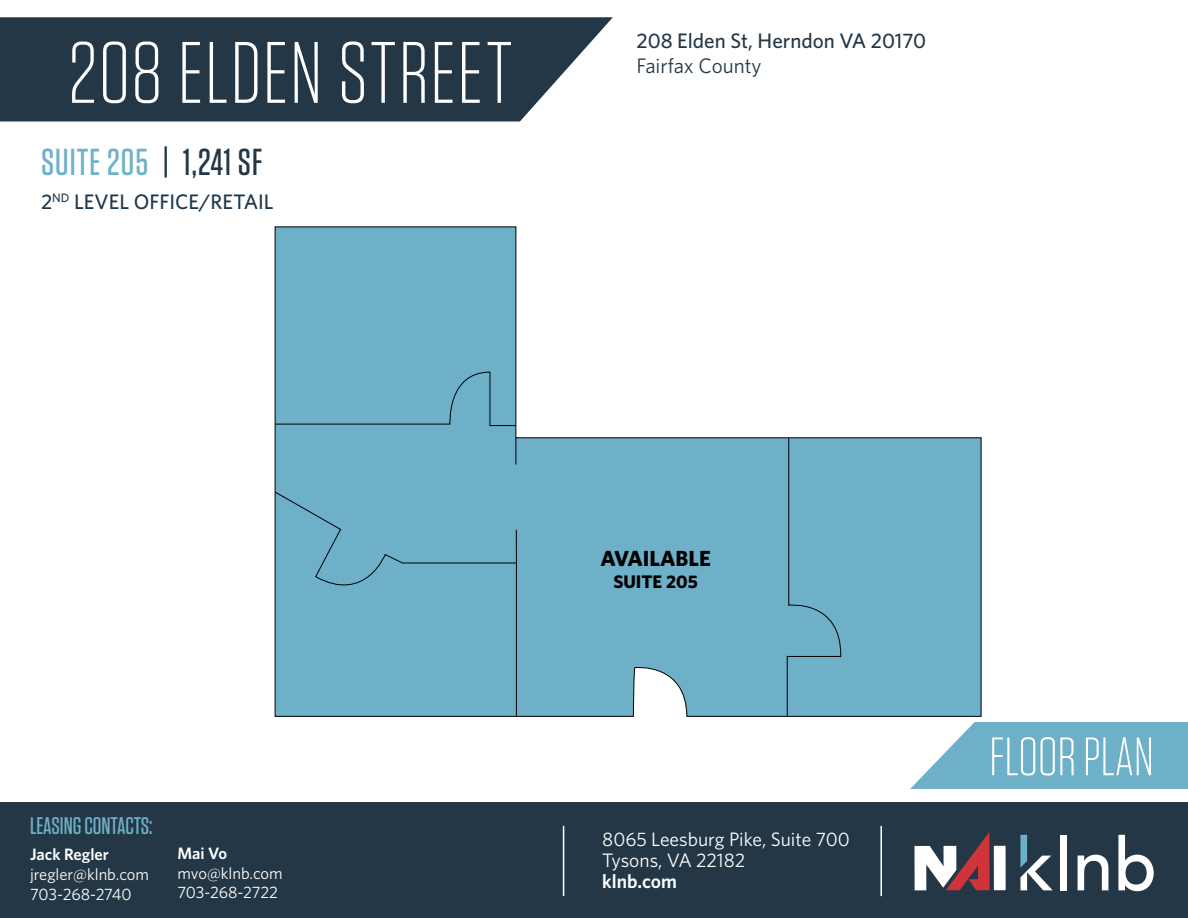
<style>
.page{position:relative;width:1188px;height:918px;background:#fff}
.page>*{position:absolute;margin:0;border:0;box-sizing:border-box;transform-origin:0 0}
.t1{font:300 87px "Tungsten";letter-spacing:.02em;color:#fff}
.t2{font:300 54px "Tungsten";color:#fff}
.t3{font:500 37.5px "Tungsten";letter-spacing:.03em;color:#233746}
.t4{font:500 24px "Tungsten";color:#6fb0c7}
.t5{font:700 21.9px "Whitney";color:#000}
.t6{font:500 21px "Whitney";color:#243746}
.t7{font:500 21px "Whitney";color:#1e384b}
.t8{font:21px "Whitney";color:#243746}
.t9{font:19.5px/21px "Whitney";color:#fff}
.t10{font:600 19.5px "Whitney";color:#fff}
.t11{font:700 18.3px "Whitney";color:#000}
.t12{font:16.5px/19.8px "Whitney";letter-spacing:-.005em;color:#fff}
.t13{font:600 16.5px "Whitney";color:#fff}
.s1{color:#6db0c8}
.s2{color:#70b2c9}
</style>
<div class="page">
<div style="left:0;top:802px;width:1188px;height:116px;background:#233746"></div>
<hr style="left:563px;top:826px;width:1px;height:70px;background:#fff">
<hr style="left:880px;top:826px;width:2px;height:70px;background:#fff">
<div style="left:994px;top:846px;width:12px;height:44px;background:#fff"></div>
<svg style="left:915px;top:832px;width:75px;height:58px"></svg>
<svg style="left:1020px;top:835px;width:33px;height:55px"></svg>
<div style="left:1060px;top:835px;width:6px;height:55px;background:#fff"></div>
<svg style="left:1078px;top:855px;width:30px;height:35px"></svg>
<svg style="left:1118px;top:835px;width:36px;height:56px"></svg>
<svg style="left:0;top:17px;width:613px;height:105px;background:#354755"></svg>
<svg style="left:274px;top:226px;width:708px;height:491px"></svg>
<hr style="left:516px;top:530px;width:1px;height:33px;background:#000">
<svg style="left:516px;top:438px;width:1px;height:27px"></svg>
<svg style="left:910px;top:722px;width:278px;height:67px;background:#7eb9ce"></svg>
<h1 class="t1" style="left:68px;top:28px;width:446px">208 ELDEN STREET</h1>
<h3 class="t3" style="left:41px;top:142px;width:223px"><span class="s1">S</span><span class="s2">UITE 205</span> | 1,241 SF</h3>
<p class="t7" style="left:41px;top:188px;width:234px">2<sup>ND</sup> LEVEL OFFICE/RETAIL</p>
<p class="t6" style="left:636px;top:27px;width:291px">208 Elden St, Herndon VA 20170</p>
<p class="t8" style="left:636px;top:52px;width:127px">Fairfax County</p>
<h3 class="t4" style="left:30px;top:813px;width:124px">LEASING CONTACTS:</h3>
<p class="t13" style="left:30px;top:843px;width:80px">Jack Regler</p>
<p class="t12" style="left:30px;top:864px;width:121px">jregler@klnb.com<br>703-268-2740</p>
<p class="t13" style="left:177px;top:842px;width:51px">Mai Vo</p>
<p class="t12" style="left:177px;top:863px;width:107px">mvo@klnb.com<br>703-268-2722</p>
<h3 class="t5" style="left:600px;top:543px;width:112px">AVAILABLE</h3>
<p class="t11" style="left:613px;top:569px;width:86px">SUITE 205</p>
<p class="t9" style="left:602px;top:828px;width:249px">8065 Leesburg Pike, Suite 700<br>Tysons, VA 22182</p>
<p class="t10" style="left:602px;top:868px;width:76px">klnb.com</p>
<h2 class="t2" style="left:989px;top:729px;width:166px">FLOOR PLAN</h2>
</div>
